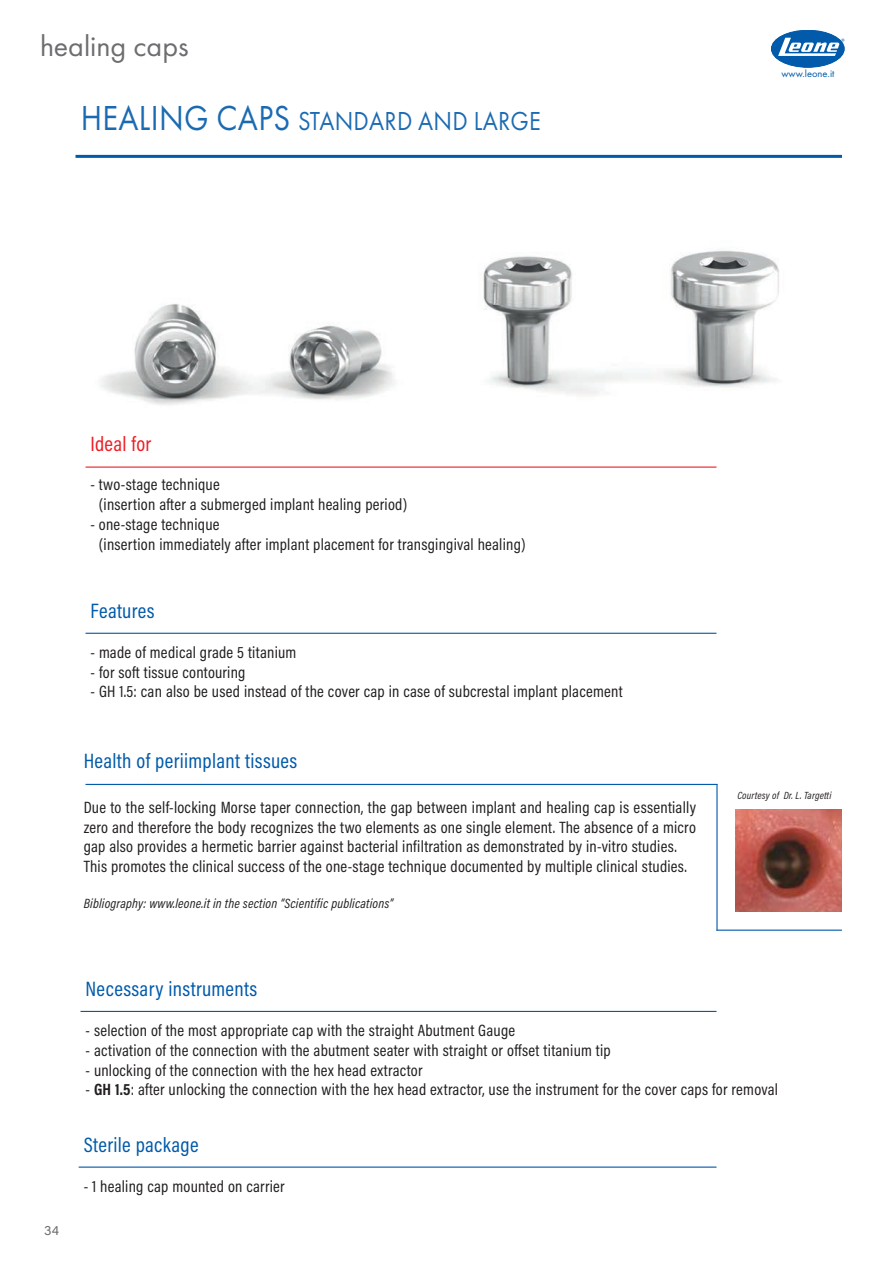
<style>
.page{position:relative;width:893px;height:1263px;background:#fff}
.page>*{position:absolute;margin:0;border:0;box-sizing:border-box;transform-origin:0 0}
.t1{font:30px "Futura PT";color:#6c6d70}
.t2{font:27px "Futura PT";letter-spacing:.01em;color:#015aaa;scale:.9 1}
.t3{font:21px "Acumin Pro Cond";letter-spacing:.015em;color:#015aaa}
.t4{font:21px "Acumin Pro Cond";letter-spacing:.015em;color:#ee1d23}
.t5{font:16.5px/19.8px "Acumin Pro Cond";letter-spacing:.015em;color:#231f20}
.t6{font:italic 13.5px "Acumin Pro Cond";letter-spacing:.015em;color:#231f20}
.t7{font:13.5px "Acumin Pro";color:#6c6d70}
.t8{font:italic 10.5px "Acumin Pro Cond";letter-spacing:.015em;color:#231f20}
.t9{font:10.5px "Futura PT";color:#015aaa}
.s1{font-size:36px}
.s2{font-weight:700}
</style>
<div class="page">
<svg style="left:771px;top:30px;width:73px;height:37px"></svg>
<img style="left:75px;top:154px;width:767px;height:251px">
<hr style="left:86px;top:466px;width:630px;height:2px;background:#ee1d23">
<hr style="left:86px;top:633px;width:630px;height:1px;background:#015aaa">
<hr style="left:79px;top:1166px;width:637px;height:2px;background:#015aaa">
<hr style="left:716px;top:929px;width:126px;height:2px;background:#015aaa">
<hr style="left:85px;top:784px;width:633px;height:1px;background:#015aaa">
<hr style="left:716px;top:784px;width:2px;height:147px;background:#015aaa">
<img style="left:736px;top:809px;width:106px;height:103px">
<hr style="left:76px;top:155px;width:766px;height:3px;background:#015aaa">
<hr style="left:80px;top:1011px;width:636px;height:1px;background:#015aaa">
<h1 class="t1" style="left:40px;top:28px;width:150px">healing caps</h1>
<h2 class="t2" style="left:81px;top:105px;width:513px"><span class="s1">HEALING CAPS</span> STANDARD AND LARGE</h2>
<p class="t9" style="left:781px;top:67px;width:54px">www.leone.it</p>
<p class="t4" style="left:90px;top:430px;width:62px">Ideal for</p>
<p class="t5" style="left:99px;top:474px;width:310px;text-indent:-8px">- two-stage technique<br>(insertion after a submerged implant healing period)</p>
<p class="t5" style="left:99px;top:514px;width:428px;text-indent:-8px">- one-stage technique<br>(insertion immediately after implant placement for transgingival healing)</p>
<p class="t3" style="left:91px;top:597px;width:65px">Features</p>
<p class="t5" style="left:91px;top:642px;width:207px">- made of medical grade 5 titanium</p>
<p class="t5" style="left:91px;top:662px;width:156px">- for soft tissue contouring</p>
<p class="t5" style="left:91px;top:681px;width:534px">- GH 1.5: can also be used instead of the cover cap in case of subcrestal implant placement</p>
<p class="t3" style="left:84px;top:747px;width:215px">Health of periimplant tissues</p>
<p class="t5" style="left:84px;top:797px;width:614px">Due to the self-locking Morse taper connection, the gap between implant and healing cap is essentially zero and therefore the body recognizes the two elements as one single element. The absence of a micro gap also provides a hermetic barrier against bacterial infiltration as demonstrated by in-vitro studies.<br>This promotes the clinical success of the one-stage technique documented by multiple clinical studies.</p>
<p class="t6" style="left:84px;top:895px;width:311px">Bibliography: www.leone.it in the section “Scientific publications”</p>
<p class="t8" style="left:737px;top:789px;width:96px">Courtesy of Dr. L. Targetti</p>
<p class="t3" style="left:86px;top:975px;width:173px">Necessary instruments</p>
<p class="t5" style="left:86px;top:1020px;width:431px">- selection of the most appropriate cap with the straight Abutment Gauge</p>
<p class="t5" style="left:86px;top:1040px;width:527px">- activation of the connection with the abutment seater with straight or offset titanium tip</p>
<p class="t5" style="left:86px;top:1060px;width:339px">- unlocking of the connection with the hex head extractor</p>
<p class="t5" style="left:86px;top:1079px;width:694px">- <span class="s2">GH 1.5</span>: after unlocking the connection with the hex head extractor, use the instrument for the cover caps for removal</p>
<p class="t7" style="left:44px;top:1221px;width:16px">34</p>
<p class="t3" style="left:84px;top:1131px;width:116px">Sterile package</p>
<p class="t5" style="left:84px;top:1176px;width:203px">- 1 healing cap mounted on carrier</p>
</div>
